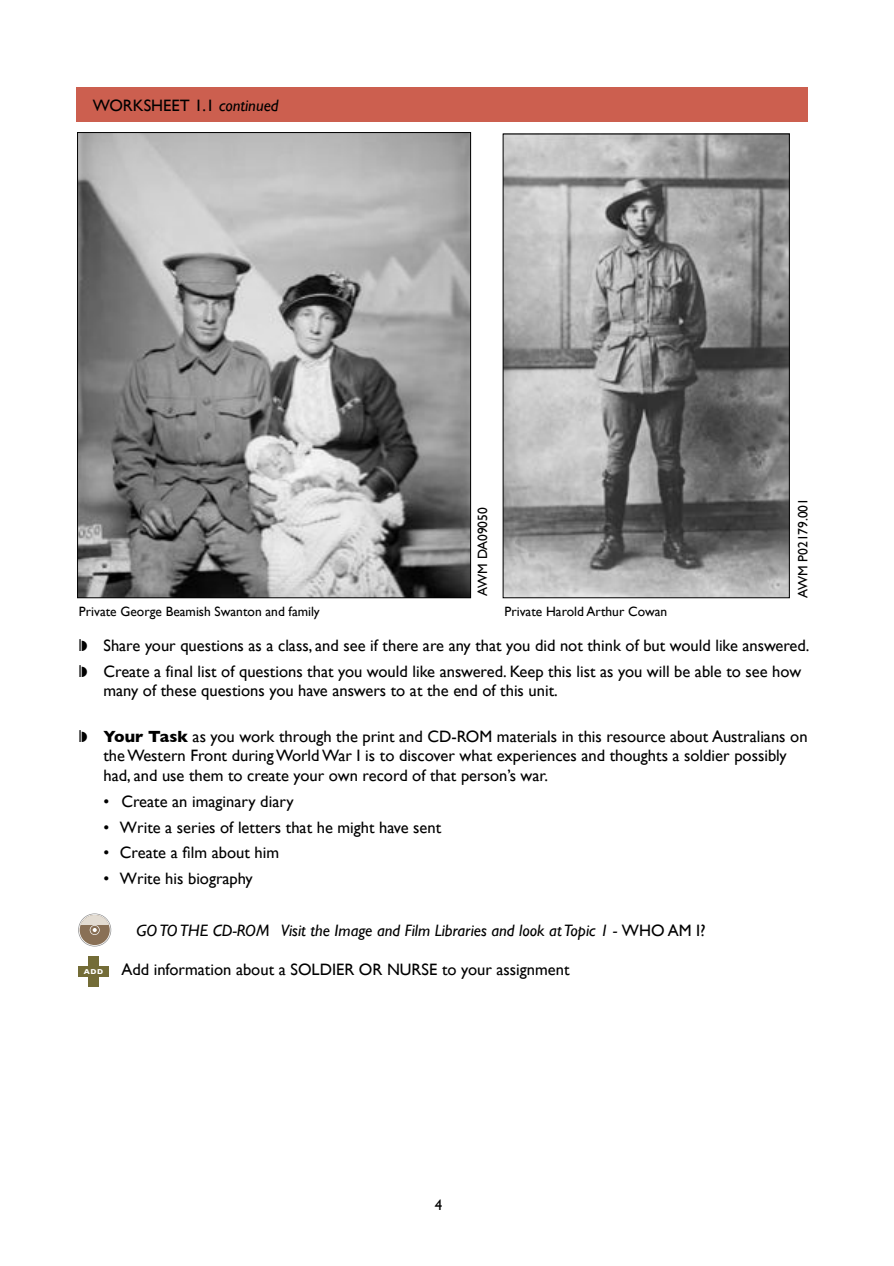
<style>
.page{position:relative;width:894px;height:1266px;background:#fff}
.page>*{position:absolute;margin:0;border:0;box-sizing:border-box;transform-origin:0 0}
.t1{font:16.5px/19.5px "Gill Sans";color:#000}
.t2{font:italic 16.5px "Gill Sans";color:#000}
.t3{font:15px "Gill Sans";color:#000}
.t4{font:13.5px "Gill Sans";color:#000}
.t5{font:700 7.35px "Gill Sans";color:#fff}
.s1{font-style:italic}
.s2{font-family:"Lucida Grande"}
.s3{font-weight:700}
.s4{font-style:normal}
</style>
<div class="page">
<div style="left:77px;top:87px;width:731px;height:34px;background:#cc5f4f"></div>
<img style="left:79px;top:134px;width:390px;height:462px">
<svg style="left:78px;top:913px;width:33px;height:34px"></svg>
<svg style="left:79px;top:914px;width:32px;height:32px"></svg>
<div style="left:80px;top:915px;width:30px;height:30px;background:#897056;border-radius:50%"></div>
<svg style="left:81px;top:915px;width:28px;height:17px"></svg>
<div style="left:89px;top:956px;width:10px;height:31px;background:#736c37"></div>
<div style="left:79px;top:966px;width:30px;height:11px;background:#736c37"></div>
<img style="left:505px;top:136px;width:283px;height:460px">
<div style="left:503px;top:134px;width:287px;height:464px;border:1px solid #000"></div>
<p class="t1" style="left:93px;top:97px;width:187px">WORKSHEET 1.1 <span class="s1">continued</span></p>
<p class="t4" style="left:478px;top:596px;width:90px;rotate:-90deg">AWM DA09050</p>
<p class="t4" style="left:798px;top:598px;width:102px;rotate:-90deg">AWM P02179.001</p>
<p class="t4" style="left:79px;top:606px;width:242px">Private George Beamish Swanton and family</p>
<p class="t1" style="left:78px;top:634px;width:733px;line-height:26px"><span class="s2">❘</span>◗ Share your questions as a class, and see if there are any that you did not think of but would like answered. <span class="s2">❘</span>◗ Create a final list of questions that you would like answered. Keep this list as you will be able to see how</p>
<p class="t1" style="left:103px;top:683px;width:456px">many of these questions you have answers to at the end of this unit.</p>
<p class="t1" style="left:103px;top:728px;width:706px;text-indent:-26px"><span class="s2">❘</span>◗ <span class="s3">Your Task</span> as you work through the print and CD-ROM materials in this resource about Australians on theWestern Front duringWorld War I is to discover what experiences and thoughts a soldier possibly had, and use them to create your own record of that person’s war.</p>
<p class="t1" style="left:103px;top:793px;width:192px">• Create an imaginary diary</p>
<p class="t1" style="left:103px;top:819px;width:339px">• Write a series of letters that he might have sent</p>
<p class="t1" style="left:103px;top:845px;width:177px">• Create a film about him</p>
<p class="t1" style="left:103px;top:871px;width:151px">• Write his biography</p>
<p class="t2" style="left:136px;top:925px;width:571px">GOTOTHE CD-ROM Visit the Image and Film Libraries and look atTopic 1 - <span class="s4">WHO AM I?</span></p>
<p class="t5" style="left:84px;top:969px;width:21px">ADD</p>
<p class="t1" style="left:121px;top:961px;width:450px">Add information about a SOLDIER OR NURSE to your assignment</p>
<p class="t4" style="left:505px;top:606px;width:164px">Private Harold Arthur Cowan</p>
<p class="t3" style="left:435px;top:1200px;width:9px">4</p>
</div>
